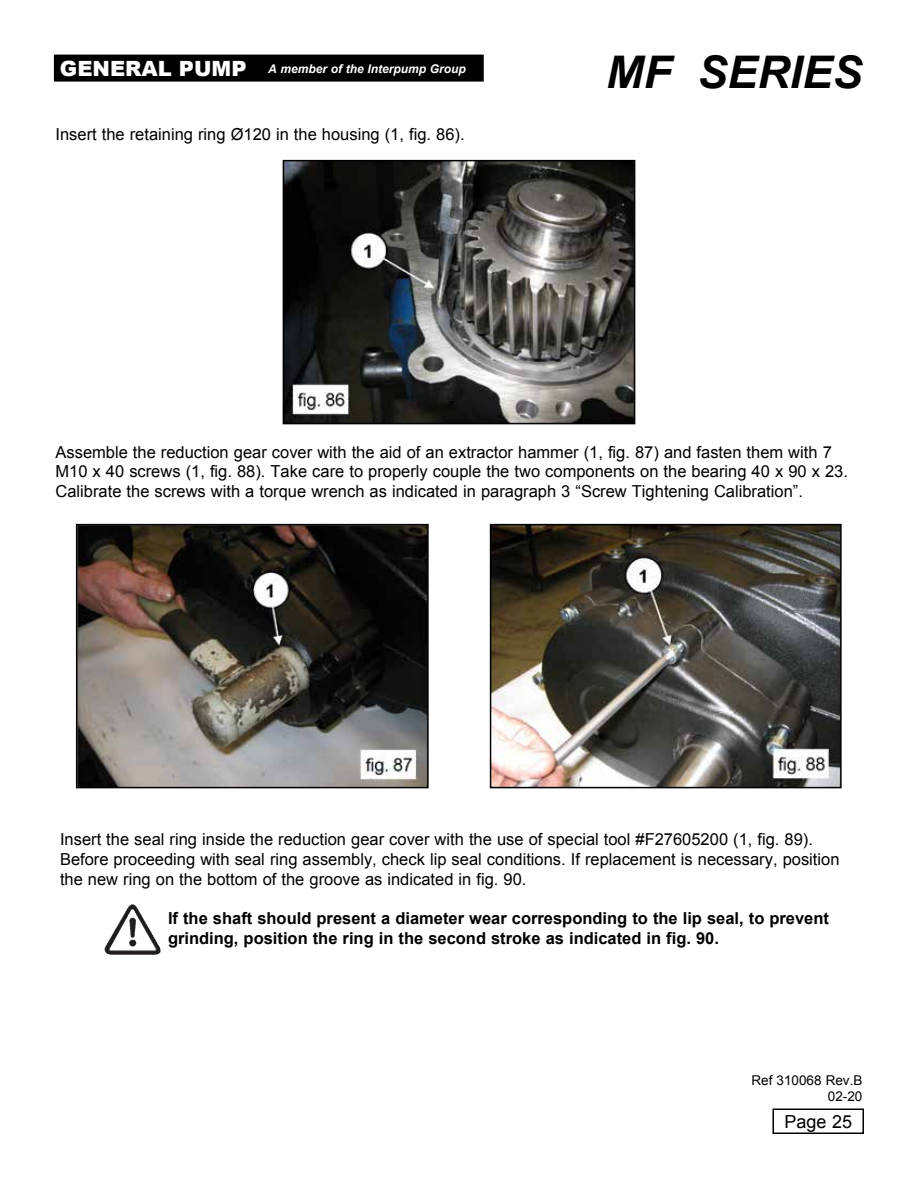
<style>
.page{position:relative;width:918px;height:1188px;background:#fff}
.page>*{position:absolute;margin:0;border:0;box-sizing:border-box;transform-origin:0 0}
.t1{font:italic 700 45px "Arial";color:#000}
.t2{font:18px "Arial";color:#000}
.t3{font:16.5px/19.8px "Arial";color:#000}
.t4{font:700 16.5px/19.8px "Arial";color:#000}
.t5{font:13.5px/16.2px "Arial";color:#000;text-align:right}
.t6{font:italic 700 12px "Arial";color:#fff}
.s1{font-weight:900;font-style:normal;font-size:21px}
</style>
<div class="page">
<img style="left:105px;top:906px;width:56px;height:49px">
<div style="left:54px;top:55px;width:430px;height:27px;background:#000"></div>
<img style="left:286px;top:163px;width:346px;height:258px">
<div style="left:283px;top:160px;width:352px;height:264px;border:2px solid #000"></div>
<img style="left:79px;top:527px;width:347px;height:258px">
<div style="left:76px;top:524px;width:353px;height:264px;border:2px solid #000"></div>
<img style="left:493px;top:527px;width:346px;height:258px">
<div style="left:490px;top:524px;width:352px;height:264px;border:2px solid #000"></div>
<div style="left:772px;top:1108px;width:92px;height:26px;border:2px solid #000"></div>
<p class="t6" style="left:60px;top:61px;width:407px"><span class="s1">GENERAL PUMP</span> A member of the Interpump Group</p>
<h1 class="t1" style="left:606px;top:43px;width:258px">MF SERIES</h1>
<p class="t3" style="left:56px;top:124px;width:411px">Insert the retaining ring Ø120 in the housing (1, fig. 86).</p>
<p class="t3" style="left:56px;top:442px;width:794px">Assemble the reduction gear cover with the aid of an extractor hammer (1, fig. 87) and fasten them with 7<br>M10 x 40 screws (1, fig. 88). Take care to properly couple the two components on the bearing 40 x 90 x 23.<br>Calibrate the screws with a torque wrench as indicated in paragraph 3 “Screw Tightening Calibration”.</p>
<p class="t3" style="left:60px;top:830px;width:781px">Insert the seal ring inside the reduction gear cover with the use of special tool #F27605200 (1, fig. 89).<br>Before proceeding with seal ring assembly, check lip seal conditions. If replacement is necessary, position the new ring on the bottom of the groove as indicated in fig. 90.</p>
<p class="t4" style="left:168px;top:909px;width:663px">If the shaft should present a diameter wear corresponding to the lip seal, to prevent grinding, position the ring in the second stroke as indicated in fig. 90.</p>
<p class="t5" style="left:751px;top:1072px;width:113px">Ref 310068 Rev.B<br>02-20</p>
<p class="t2" style="left:784px;top:1110px;width:69px">Page 25</p>
</div>
